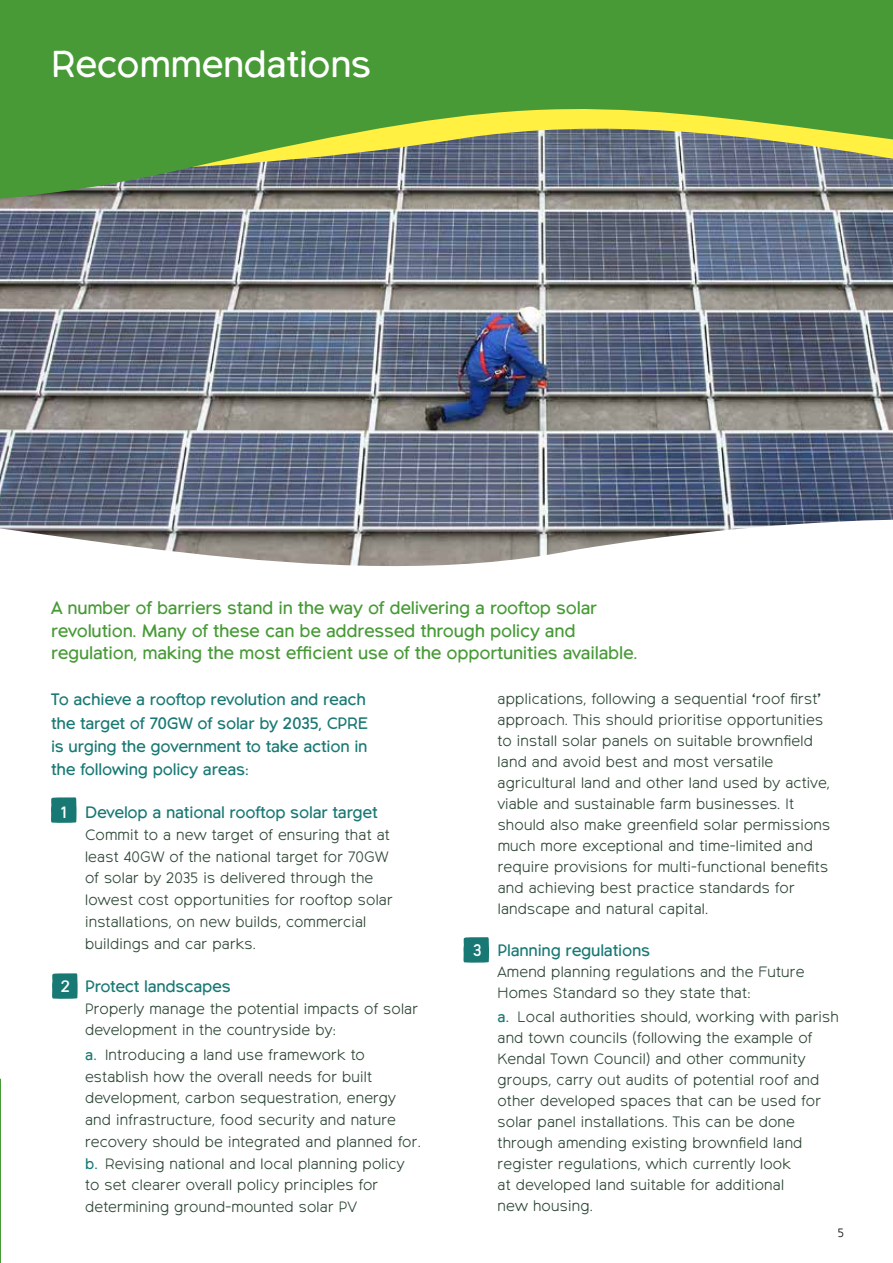
<style>
.page{position:relative;width:893px;height:1263px;background:#fff}
.page>*{position:absolute;margin:0;border:0;box-sizing:border-box;transform-origin:0 0}
.t1{font:37.5px "Northwoods";letter-spacing:-.015em;color:#fff}
.t2{font:18px/22.5px "Northwoods";letter-spacing:-.015em;color:#479a36}
.t3{font:16.5px/23.2px "Northwoods";letter-spacing:-.015em;color:#187873}
.t4{font:300 15px/21px "Northwoods";letter-spacing:.015em;color:#2d4635}
.t5{font:300 12px "Northwoods";color:#000}
.s1{color:#fff}
.s2{font-weight:400;color:#187873}
</style>
<div class="page">
<svg style="left:0;top:1078px;width:1px;height:185px"></svg>
<img style="left:1px;top:254px;width:892px;height:233px">
<svg style="left:0;top:487px;width:893px;height:80px"></svg>
<svg style="left:1px;top:0;width:892px;height:254px;background:#619056"></svg>
<svg style="left:51px;top:797px;width:26px;height:26px"></svg>
<svg style="left:52px;top:973px;width:26px;height:26px"></svg>
<svg style="left:463px;top:937px;width:26px;height:26px"></svg>
<h1 class="t1" style="left:51px;top:42px;width:322px">Recommendations</h1>
<p class="t2" style="left:51px;top:597px;width:588px">A number of barriers stand in the way of delivering a rooftop solar revolution. Many of these can be addressed through policy and regulation, making the most efficient use of the opportunities available.</p>
<p class="t3" style="left:51px;top:688px;width:319px">To achieve a rooftop revolution and reach the target of 70GW of solar by 2035, CPRE is urging the government to take action in the following policy areas:</p>
<p class="t3" style="left:61px;top:801px;width:318px"><span class="s1">1</span> Develop a national rooftop solar target</p>
<p class="t4" style="left:85px;top:824px;width:309px;line-height:21.8px">Commit to a new target of ensuring that at least 40GW of the national target for 70GW of solar by 2035 is delivered through the lowest cost opportunities for rooftop solar installations, on new builds, commercial buildings and car parks.</p>
<p class="t3" style="left:61px;top:975px;width:172px"><span class="s1">2</span> Protect landscapes</p>
<p class="t4" style="left:85px;top:998px;width:335px;line-height:21.8px">Properly manage the potential impacts of solar development in the countryside by:</p>
<p class="t4" style="left:85px;top:1044px;width:337px;line-height:21.8px"><span class="s2">a.</span> Introducing a land use framework to establish how the overall needs for built development, carbon sequestration, energy and infrastructure, food security and nature recovery should be integrated and planned for. <span class="s2">b.</span> Revising national and local planning policy to set clearer overall policy principles for determining ground-mounted solar PV</p>
<p class="t4" style="left:498px;top:689px;width:334px">applications, following a sequential ‘roof first’ approach. This should prioritise opportunities to install solar panels on suitable brownfield land and avoid best and most versatile agricultural land and other land used by active, viable and sustainable farm businesses. It should also make greenfield solar permissions much more exceptional and time-limited and require provisions for multi-functional benefits and achieving best practice standards for landscape and natural capital.</p>
<p class="t3" style="left:473px;top:939px;width:178px"><span class="s1">3</span> Planning regulations</p>
<p class="t4" style="left:497px;top:962px;width:308px">Amend planning regulations and the Future<br>Homes Standard so they state that:</p>
<p class="t4" style="left:497px;top:1007px;width:343px"><span class="s2">a.</span> Local authorities should, working with parish and town councils (following the example of Kendal Town Council) and other community groups, carry out audits of potential roof and other developed spaces that can be used for solar panel installations. This can be done through amending existing brownfield land register regulations, which currently look<br>at developed land suitable for additional<br>new housing.</p>
<p class="t5" style="left:838px;top:1226px;width:8px">5</p>
</div>
